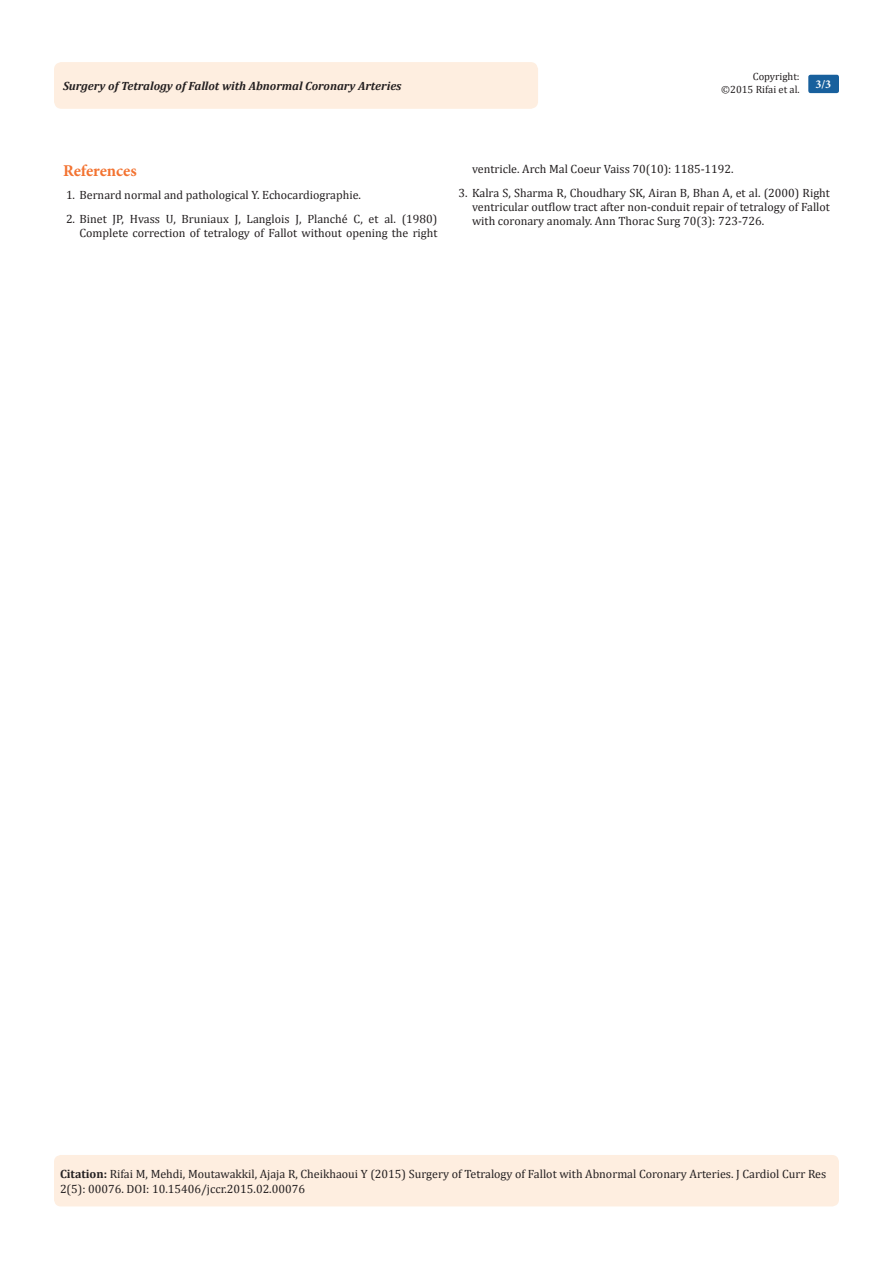
<style>
.page{position:relative;width:893px;height:1263px;background:#fff}
.page>*{position:absolute;margin:0;border:0;box-sizing:border-box;transform-origin:0 0}
.t1{font:700 16.5px "Minion Pro";letter-spacing:-.005em;color:#f37331}
.Citation{font:12px/14.4px "Cambria";color:#231f20}
.t2{font:italic 700 12px "Cambria";color:#231f20}
.t3{font:700 12px "Minion Pro";color:#fff}
.t4{font:10.5px "Cambria";color:#231f20}
.s1{font-weight:700}
</style>
<div class="page">
<div style="left:54px;top:62px;width:484px;height:47px;background:#feeee0;border-radius:8px"></div>
<div style="left:808px;top:75px;width:31px;height:18px;background:#18609d;border-radius:2px"></div>
<div style="left:54px;top:1155px;width:785px;height:51px;background:#feeee0;border-radius:7px"></div>
<p class="t4" style="left:753px;top:70px;width:48px">Copyright:</p>
<p class="t4" style="left:721px;top:83px;width:80px">©2015 Rifai et al.</p>
<p class="t2" style="left:63px;top:78px;width:340px">Surgery of Tetralogy of Fallot with Abnormal Coronary Arteries</p>
<p class="t3" style="left:815px;top:76px;width:17px">3/3</p>
<p class="t1" style="left:63px;top:159px;width:75px">References</p>
<p class="Citation" style="left:66px;top:188px;width:297px">1. Bernard normal and pathological Y. Echocardiographie.</p>
<p class="Citation" style="left:66px;top:211px;width:373px;text-align:right">2. Binet JP, Hvass U, Bruniaux J, Langlois J, Planché C, et al. (1980)<br>Complete correction of tetralogy of Fallot without opening the right</p>
<p class="Citation" style="left:472px;top:162px;width:263px">ventricle. Arch Mal Coeur Vaiss 70(10): 1185-1192.</p>
<p class="Citation" style="left:472px;top:185px;width:359px;text-align:justify;text-indent:-14px">3. Kalra S, Sharma R, Choudhary SK, Airan B, Bhan A, et al. (2000) Right ventricular outflow tract after non-conduit repair of tetralogy of Fallot with coronary anomaly. Ann Thorac Surg 70(3): 723-726.</p>
<p class="Citation" style="left:60px;top:1167px;width:768px"><span class="s1">Citation:</span> Rifai M, Mehdi, Moutawakkil, Ajaja R, Cheikhaoui Y (2015) Surgery of Tetralogy of Fallot with Abnormal Coronary Arteries. J Cardiol Curr Res<br>2(5): 00076. DOI: 10.15406/jccr.2015.02.00076</p>
</div>
